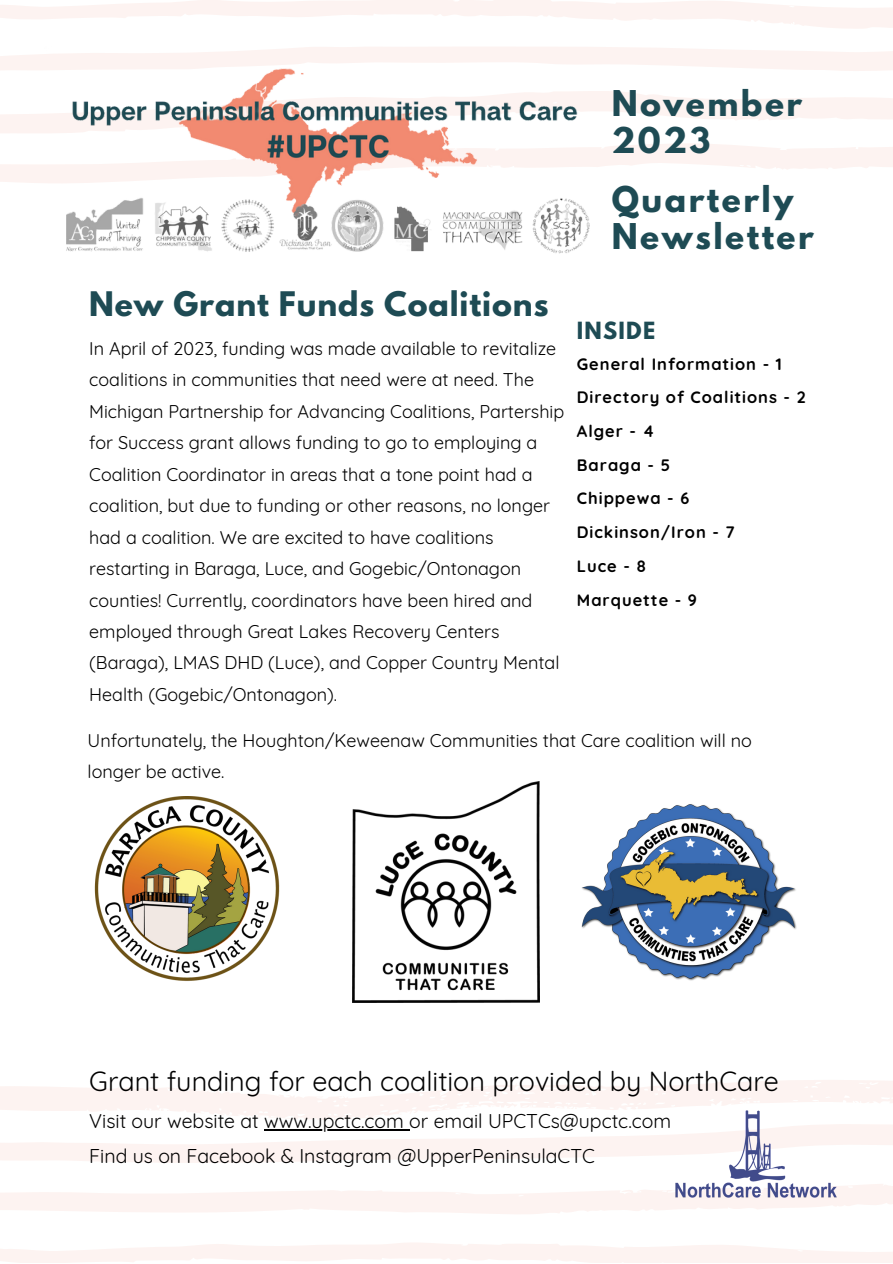
<style>
.page{position:relative;width:893px;height:1264px;background:#fff}
.page>*{position:absolute;margin:0;border:0;box-sizing:border-box;transform-origin:0 0}
.t1{font:700 31.5px/37px "League Spartan";letter-spacing:.08em;color:#1e4b54}
.t2{font:700 30px "League Spartan";letter-spacing:.03em;color:#1e4b54}
.t3{font:27px "Quicksand";color:#000}
.t4{font:700 21px "League Spartan";letter-spacing:.06em;color:#1e4b54}
.t5{font:19.5px "Quicksand";color:#000}
.t6{font:18px/31.5px "Quicksand";color:#000}
.t7{font:700 16.5px "Quicksand";letter-spacing:.06em;color:#000}
</style>
<div class="page">
<svg style="left:0;top:47px;width:892px;height:24px"></svg>
<svg style="left:0;top:144px;width:892px;height:39px"></svg>
<svg style="left:0;top:0;width:892px;height:29px"></svg>
<svg style="left:0;top:91px;width:892px;height:42px"></svg>
<svg style="left:0;top:1184px;width:892px;height:30px"></svg>
<svg style="left:0;top:1243px;width:892px;height:19px"></svg>
<svg style="left:0;top:1080px;width:892px;height:83px"></svg>
<img style="left:674px;top:1110px;width:162px;height:94px">
<img style="left:45px;top:47px;width:566px;height:207px">
<hr style="left:264px;top:1129px;width:145px;height:1px;background:#000">
<img style="left:94px;top:796px;width:186px;height:185px">
<img style="left:352px;top:782px;width:188px;height:220px">
<img style="left:581px;top:804px;width:216px;height:177px">
<p class="t2" style="left:89px;top:288px;width:460px">New Grant Funds Coalitions</p>
<p class="t1" style="left:611px;top:89px;width:192px">November<br>2023</p>
<p class="t1" style="left:611px;top:185px;width:183px">Quarterly</p>
<p class="t1" style="left:611px;top:222px;width:203px">Newsletter</p>
<p class="t4" style="left:577px;top:320px;width:80px">INSIDE</p>
<p class="t6" style="left:89px;top:332px;width:476px">In April of 2023, funding was made available to revitalize coalitions in communities that need were at need. The Michigan Partnership for Advancing Coalitions, Partership for Success grant allows funding to go to employing a Coalition Coordinator in areas that a tone point had a coalition, but due to funding or other reasons, no longer had a coalition. We are excited to have coalitions restarting in Baraga, Luce, and Gogebic/Ontonagon counties! Currently, coordinators have been hired and employed through Great Lakes Recovery Centers (Baraga), LMAS DHD (Luce), and Copper Country Mental Health (Gogebic/Ontonagon).</p>
<p class="t6" style="left:88px;top:724px;width:665px">Unfortunately, the Houghton/Keweenaw Communities that Care coalition will no longer be active.</p>
<p class="t7" style="left:577px;top:353px;width:206px">General Information - 1</p>
<p class="t7" style="left:577px;top:387px;width:230px">Directory of Coalitions - 2</p>
<p class="t7" style="left:577px;top:420px;width:79px">Alger - 4</p>
<p class="t7" style="left:577px;top:454px;width:95px">Baraga - 5</p>
<p class="t7" style="left:577px;top:488px;width:114px">Chippewa - 6</p>
<p class="t7" style="left:577px;top:521px;width:160px">Dickinson/Iron - 7</p>
<p class="t7" style="left:577px;top:555px;width:71px">Luce - 8</p>
<p class="t7" style="left:577px;top:589px;width:122px">Marquette - 9</p>
<p class="t3" style="left:89px;top:1064px;width:691px">Grant funding for each coalition provided by NorthCare</p>
<p class="t5" style="left:89px;top:1108px;width:583px">Visit our website at www.upctc.com or email UPCTCs@upctc.com</p>
<p class="t5" style="left:89px;top:1143px;width:507px">Find us on Facebook &amp; Instagram @UpperPeninsulaCTC</p>
</div>
